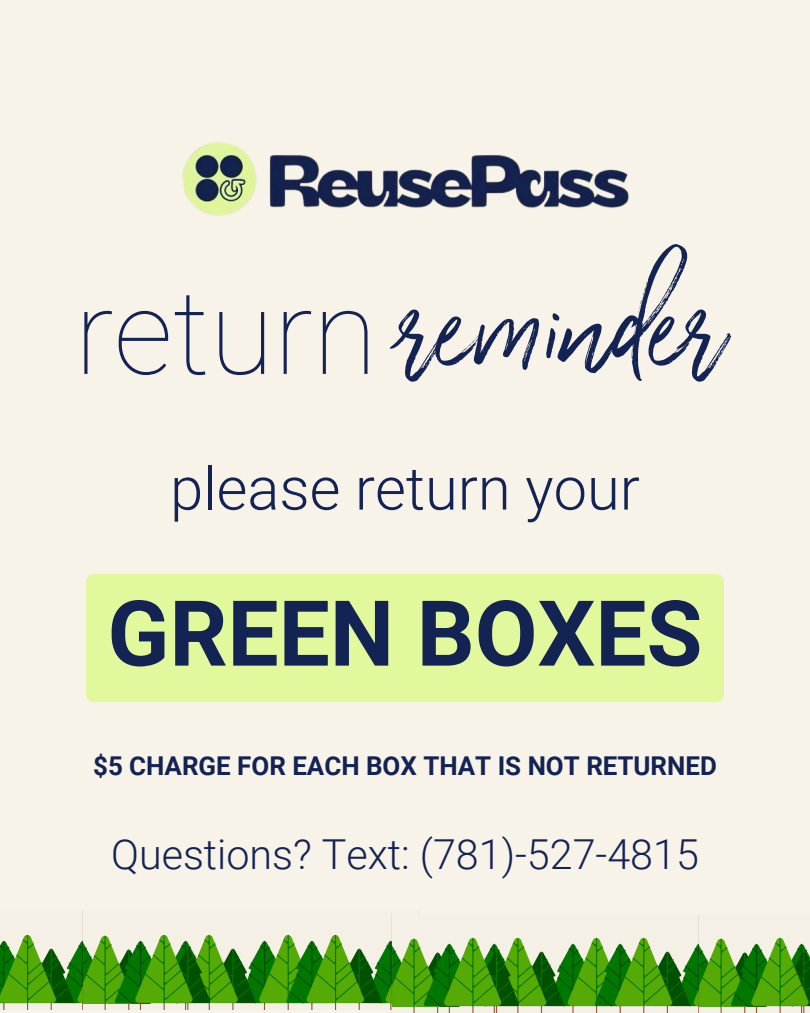
<style>
.page{position:relative;width:810px;height:1013px;background:#fff}
.page>*{position:absolute;margin:0;border:0;box-sizing:border-box;transform-origin:0 0}
.t1{font:217.2px "Wilderness Typeface";color:#132353}
.t2{font:100 117.1px "Roboto";color:#132353}
.t3{font:700 91px "Roboto";color:#132353}
.t4{font:300 59.7px "Roboto";color:#132353}
.t5{font:300 41.3px "Roboto";color:#132353}
.t6{font:700 25.9px "Roboto";color:#132353}
</style>
<div class="page">
<div style="left:0;top:0;width:810px;height:1012px;background:#f7f3e8"></div>
<div style="left:86px;top:574px;width:638px;height:128px;background:#e2f89c;border-radius:8px"></div>
<img style="left:182px;top:142px;width:447px;height:74px">
<img style="left:0;top:934px;width:80px;height:75px">
<img style="left:80px;top:910px;width:340px;height:99px">
<img style="left:389px;top:914px;width:307px;height:98px">
<img style="left:696px;top:914px;width:114px;height:98px">
<p class="t2" style="left:75px;top:265px;width:304px">return</p>
<h1 class="t1" style="left:405px;top:225px;width:324px">reminder</h1>
<h4 class="t4" style="left:170px;top:454px;width:471px">please return your</h4>
<h2 class="t3" style="left:107px;top:581px;width:596px">GREEN BOXES</h2>
<h3 class="t6" style="left:93px;top:751px;width:625px">$5 CHARGE FOR EACH BOX THAT IS NOT RETURNED</h3>
<p class="t5" style="left:111px;top:830px;width:589px">Questions? Text: (781)-527-4815</p>
</div>
